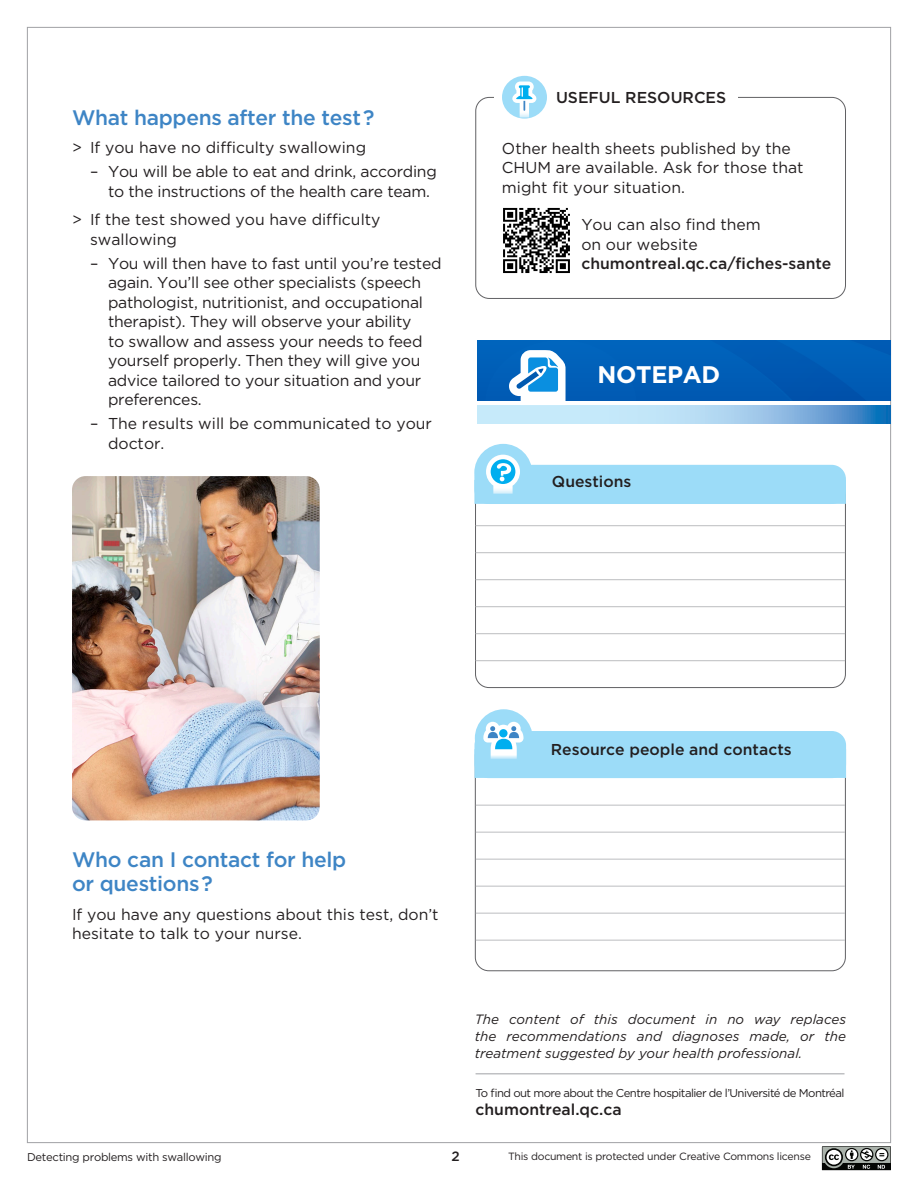
<style>
.page{position:relative;width:918px;height:1188px;background:#fff}
.page>*{position:absolute;margin:0;border:0;box-sizing:border-box;transform-origin:0 0}
.t1{font:700 24px "Gotham";letter-spacing:-.015em;color:#fff}
.t2{font:500 21px/24px "Gotham";letter-spacing:-.015em;color:#3e85c5}
.t3{font:15.75px/19.5px "Gotham";letter-spacing:-.015em;color:#231f20}
.t4{font:500 15.75px "Gotham";color:#231f20}
.t5{font:italic 13.5px/17.4px "Gotham";color:#231f20;text-align:justify}
.t6{font:500 13.5px "Gotham";color:#231f20}
.t7{font:11.4px "Gotham";letter-spacing:-.05em;color:#231f20}
.t8{font:11.25px "Gotham";letter-spacing:-.025em;color:#231f20}
.t9{font:10.5px "Gotham";letter-spacing:-.025em;color:#231f20}
</style>
<div class="page">
<svg style="left:822px;top:1146px;width:69px;height:24px;background:#747774"></svg>
<img style="left:72px;top:476px;width:248px;height:344px">
<hr style="left:476px;top:1073px;width:369px;height:1px;background:#a0a1a5">
<hr style="left:476px;top:525px;width:369px;height:1px;background:#bcbdc0">
<hr style="left:476px;top:552px;width:369px;height:1px;background:#bcbdc0">
<hr style="left:476px;top:579px;width:369px;height:1px;background:#bcbdc0">
<hr style="left:476px;top:606px;width:369px;height:1px;background:#bcbdc0">
<hr style="left:476px;top:633px;width:369px;height:1px;background:#bcbdc0">
<hr style="left:476px;top:660px;width:369px;height:1px;background:#bcbdc0">
<div style="left:475px;top:466px;width:370px;height:37px;background:#9cdcf8;border-radius:14px"></div>
<div style="left:474px;top:465px;width:372px;height:39px;border:2px solid #9cdcf8;border-radius:14px"></div>
<div style="left:474px;top:480px;width:372px;height:24px;background:#9cdcf8"></div>
<svg style="left:474px;top:444px;width:58px;height:55px"></svg>
<hr style="left:476px;top:805px;width:369px;height:1px;background:#bcbdc0">
<hr style="left:476px;top:832px;width:369px;height:1px;background:#bcbdc0">
<hr style="left:476px;top:859px;width:369px;height:1px;background:#bcbdc0">
<hr style="left:476px;top:886px;width:369px;height:1px;background:#bcbdc0">
<hr style="left:476px;top:913px;width:369px;height:1px;background:#bcbdc0">
<hr style="left:476px;top:940px;width:369px;height:1px;background:#bcbdc0">
<div style="left:475px;top:732px;width:370px;height:45px;background:#9cdcf8;border-radius:14px"></div>
<div style="left:474px;top:731px;width:372px;height:47px;border:2px solid #9cdcf8;border-radius:14px"></div>
<div style="left:474px;top:749px;width:372px;height:29px;background:#9cdcf8"></div>
<svg style="left:475px;top:709px;width:58px;height:55px"></svg>
<img style="left:478px;top:341px;width:412px;height:60px">
<svg style="left:478px;top:405px;width:412px;height:18px;background:#a0cceb"></svg>
<svg style="left:509px;top:350px;width:57px;height:51px"></svg>
<div style="left:475px;top:97px;width:371px;height:202px;border:1px solid #616164;border-radius:13px"></div>
<div style="left:494px;top:90px;width:72px;height:11px;background:#fff"></div>
<svg style="left:502px;top:76px;width:45px;height:43px"></svg>
<div style="left:556px;top:89px;width:182px;height:18px;background:#fff"></div>
<img style="left:503px;top:207px;width:67px;height:67px">
<h2 class="t2" style="left:72px;top:105px;width:304px">What happens after the test?</h2>
<p class="t3" style="left:72px;top:138px;width:296px">&gt; If you have no difficulty swallowing</p>
<p class="t3" style="left:108px;top:162px;width:330px;text-indent:-18px">– You will be able to eat and drink, according to the instructions of the health care team.</p>
<p class="t3" style="left:90px;top:210px;width:292px;text-indent:-18px">&gt; If the test showed you have difficulty swallowing</p>
<p class="t3" style="left:108px;top:253px;width:335px;text-indent:-18px">– You will then have to fast until you’re tested again. You’ll see other specialists (speech pathologist, nutritionist, and occupational therapist). They will observe your ability<br>to swallow and assess your needs to feed yourself properly. Then they will give you advice tailored to your situation and your preferences.</p>
<p class="t3" style="left:108px;top:414px;width:325px;text-indent:-18px">– The results will be communicated to your doctor.</p>
<p class="t4" style="left:556px;top:88px;width:172px">USEFUL RESOURCES</p>
<p class="t3" style="left:502px;top:138px;width:303px">Other health sheets published by the<br>CHUM are available. Ask for those that might fit your situation.</p>
<p class="t3" style="left:581px;top:215px;width:181px">You can also find them on our website</p>
<p class="t4" style="left:581px;top:254px;width:252px">chumontreal.qc.ca/fiches-sante</p>
<h1 class="t1" style="left:598px;top:360px;width:124px">NOTEPAD</h1>
<p class="t4" style="left:552px;top:472px;width:81px">Questions</p>
<h2 class="t2" style="left:72px;top:848px;width:276px">Who can I contact for help or questions?</h2>
<p class="t3" style="left:72px;top:904px;width:368px">If you have any questions about this test, don’t hesitate to talk to your nurse.</p>
<p class="t4" style="left:551px;top:740px;width:242px">Resource people and contacts</p>
<p class="t5" style="left:475px;top:1010px;width:373px">The content of this document in no way replaces the recommendations and diagnoses made, or the treatment suggested by your health professional.</p>
<p class="t7" style="left:476px;top:1086px;width:370px">To find out more about the Centre hospitalier de l’Université de Montréal</p>
<p class="t4" style="left:476px;top:1100px;width:148px">chumontreal.qc.ca</p>
<p class="t8" style="left:27px;top:1150px;width:196px">Detecting problems with swallowing</p>
<p class="t6" style="left:451px;top:1148px;width:10px">2</p>
<p class="t9" style="left:508px;top:1150px;width:304px">This document is protected under Creative Commons license</p>
</div>
